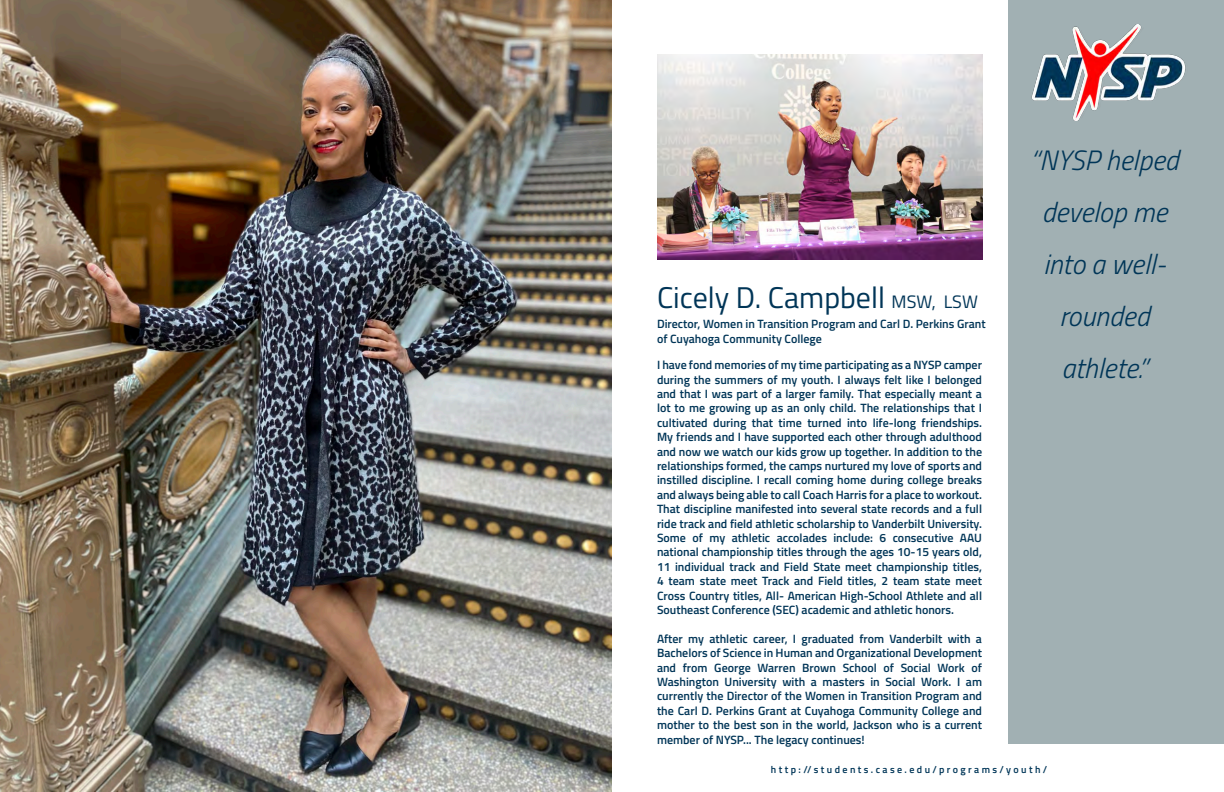
<style>
.page{position:relative;width:1224px;height:792px;background:#fff}
.page>*{position:absolute;margin:0;border:0;box-sizing:border-box;transform-origin:0 0}
.t1{font:30px "Titillium Web";color:#003557}
.t2{font:italic 300 28px/52px "Titillium Web";color:#003557;text-align:center}
.t3{font:600 12px/14.4px "Titillium Web";color:#003557;text-align:justify}
.t4{font:600 10px "Titillium Web";letter-spacing:.24em;color:#003658}
.s1{font-size:18px}
</style>
<div class="page">
<img style="left:0;top:0;width:612px;height:791px">
<div style="left:1008px;top:0;width:216px;height:743px;background:#a1b0b3"></div>
<img style="left:657px;top:54px;width:325px;height:205px">
<img style="left:1031px;top:24px;width:155px;height:96px">
<p class="t2" style="left:1030px;top:133px;width:150px">“NYSP helped develop me into a well&shy;rounded athlete.”</p>
<p class="t1" style="left:657px;top:276px;width:323px">Cicely D. Campbell <span class="s1">MSW, LSW</span></p>
<p class="t3" style="left:657px;top:316px;width:330px">Director, Women in Transition Program and Carl D. Perkins Grant of Cuyahoga Community College</p>
<p class="t3" style="left:657px;top:357px;width:327px">I have fond memories of my time participating as a NYSP camper during the summers of my youth. I always felt like I belonged and that I was part of a larger family. That especially meant a lot to me growing up as an only child. The relationships that I cultivated during that time turned into life-long friendships.<br>My friends and I have supported each other through adulthood and now we watch our kids grow up together. In addition to the relationships formed, the camps nurtured my love of sports and instilled discipline. I recall coming home during college breaks and always being able to call Coach Harris for a place to workout.<br>That discipline manifested into several state records and a full ride track and field athletic scholarship to Vanderbilt University.<br>Some of my athletic accolades include: 6 consecutive AAU national championship titles through the ages 10-15 years old, 11 individual track and Field State meet championship titles, 4 team state meet Track and Field titles, 2 team state meet Cross Country titles, All- American High-School Athlete and all Southeast Conference (SEC) academic and athletic honors.</p>
<p class="t3" style="left:657px;top:631px;width:327px">After my athletic career, I graduated from Vanderbilt with a Bachelors of Science in Human and Organizational Development and from George Warren Brown School of Social Work of Washington University with a masters in Social Work. I am currently the Director of the Women in Transition Program and the Carl D. Perkins Grant at Cuyahoga Community College and mother to the best son in the world, Jackson who is a current member of NYSP... The legacy continues!</p>
<p class="t4" style="left:771px;top:762px;width:278px">http://students.case.edu/programs/youth/</p>
</div>
